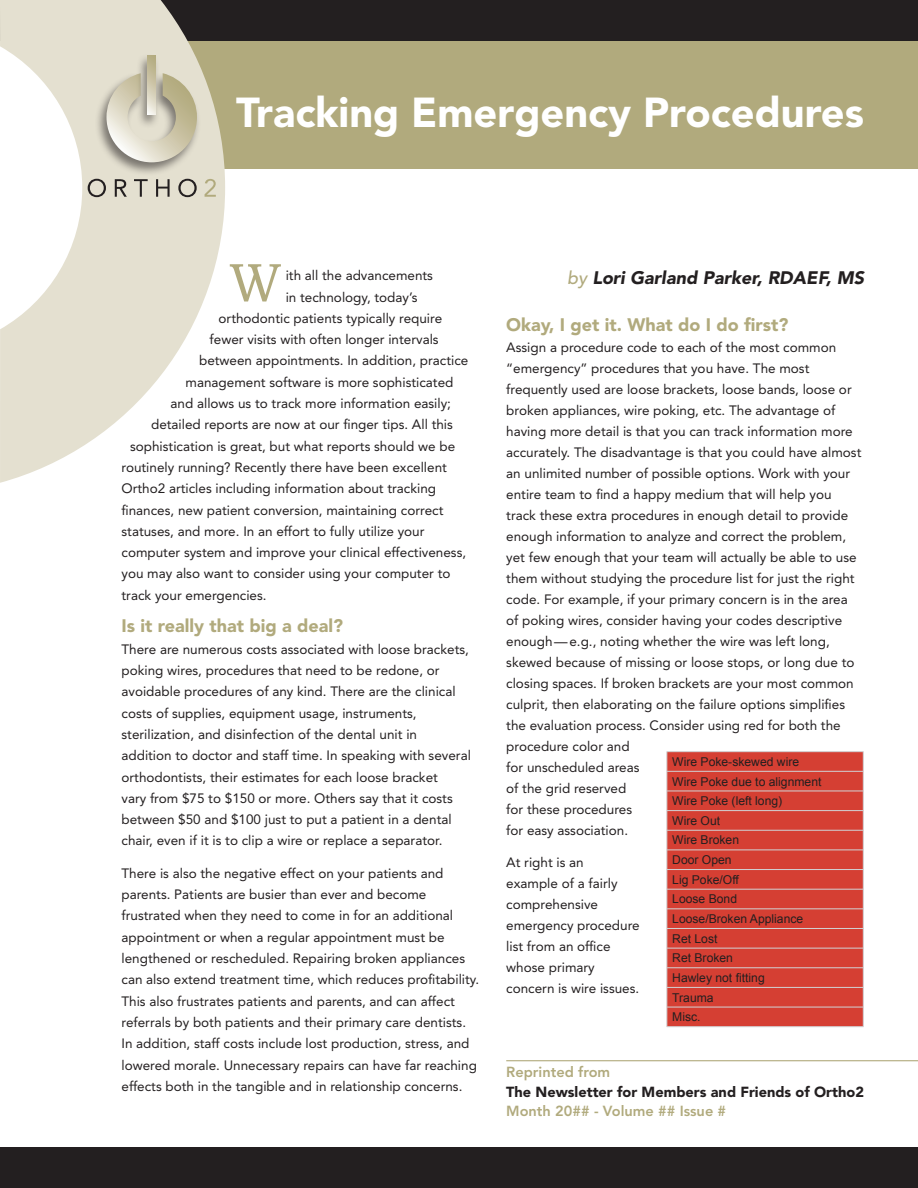
<style>
.page{position:relative;width:918px;height:1188px;background:#fff}
.page>*{position:absolute;margin:0;border:0;box-sizing:border-box;transform-origin:0 0}
.First_paragraph{font:54.75px "Bookman Old Style";color:#b1aa7d}
.Article_Title{font:900 41.55px "Avenir LT Std";color:#fff}
.Sub_Head{font:900 18px "Avenir LT Std";color:#b1aa7d}
.Byline{font:italic 900 18px "Avenir LT Std";color:#231f20}
.Newsletter_for{font:900 14.55px "Avenir LT Std";color:#231f20}
.Date_and_volume{font:800 14.55px "Avenir LT Std";color:#b1aa7d}
.Reprinted_from{font:800 14.55px "Avenir LT Std";color:#b1aa7d}
.Normal_paragraph{font:13.5px/21px "Avenir LT Std";color:#231f20}
.First_paragraph-2{font:13.5px "Avenir LT Std";color:#231f20}
.Body_Text{font:12.15px "Arial";color:#231f20}
.s1{font-weight:500;color:#b1aa7d}
</style>
<div class="page">
<hr style="left:506px;top:1060px;width:412px;height:1px;background:#b1aa7d">
<div style="left:0;top:1148px;width:918px;height:40px;background:#231f20"></div>
<div style="left:171px;top:0;width:747px;height:169px;background:#b1aa7d"></div>
<div style="left:0;top:0;width:918px;height:40px;background:#231f20"></div>
<svg style="left:0;top:0;width:225px;height:483px;fill:#e4e0d0"></svg>
<div style="left:95px;top:71px;width:106px;height:104px;background:#231f20;opacity:.55"></div>
<svg style="left:106px;top:73px;width:91px;height:89px;background:#cfcab6"></svg>
<div style="left:136px;top:54px;width:24px;height:75px;background:#231f20;opacity:.55"></div>
<svg style="left:148px;top:56px;width:8px;height:59px"></svg>
<svg style="left:88px;top:179px;width:18px;height:18px"></svg>
<svg style="left:115px;top:179px;width:12px;height:18px"></svg>
<svg style="left:134px;top:179px;width:14px;height:18px"></svg>
<svg style="left:156px;top:179px;width:14px;height:18px"></svg>
<svg style="left:178px;top:179px;width:19px;height:18px"></svg>
<svg style="left:205px;top:179px;width:11px;height:18px"></svg>
<div style="left:668px;top:752px;width:195px;height:274px;background:#d53f33"></div>
<hr style="left:667px;top:751px;width:196px;height:1px;background:#d1d2d4">
<hr style="left:667px;top:771px;width:196px;height:1px;background:#d1d2d4">
<hr style="left:667px;top:791px;width:196px;height:1px;background:#d1d2d4">
<hr style="left:667px;top:810px;width:196px;height:1px;background:#d1d2d4">
<hr style="left:667px;top:830px;width:196px;height:1px;background:#d1d2d4">
<hr style="left:667px;top:850px;width:196px;height:1px;background:#d1d2d4">
<hr style="left:667px;top:869px;width:196px;height:1px;background:#d1d2d4">
<hr style="left:667px;top:889px;width:196px;height:1px;background:#d1d2d4">
<hr style="left:667px;top:909px;width:196px;height:1px;background:#d1d2d4">
<hr style="left:667px;top:928px;width:196px;height:1px;background:#d1d2d4">
<hr style="left:667px;top:948px;width:196px;height:1px;background:#d1d2d4">
<hr style="left:667px;top:968px;width:196px;height:1px;background:#d1d2d4">
<hr style="left:667px;top:987px;width:196px;height:1px;background:#d1d2d4">
<hr style="left:667px;top:1007px;width:196px;height:1px;background:#d1d2d4">
<svg style="left:667px;top:752px;width:1px;height:274px"></svg>
<svg style="left:863px;top:752px;width:1px;height:275px"></svg>
<hr style="left:667px;top:1026px;width:196px;height:1px;background:#d1d2d4">
<p class="Article_Title" style="left:236px;top:87px;width:629px">Tracking Emergency Procedures</p>
<p class="First_paragraph" style="left:229px;top:247px;width:54px">W</p>
<p class="First_paragraph-2" style="left:286px;top:268px;width:149px">ith all the advancements</p>
<p class="First_paragraph-2" style="left:286px;top:289px;width:133px">in technology, today’s</p>
<p class="First_paragraph-2" style="left:219px;top:310px;width:225px">orthodontic patients typically require</p>
<p class="First_paragraph-2" style="left:210px;top:332px;width:231px">fewer visits with often longer intervals</p>
<p class="First_paragraph-2" style="left:199px;top:353px;width:271px">between appointments. In addition, practice</p>
<p class="First_paragraph-2" style="left:186px;top:374px;width:269px">management software is more sophisticated</p>
<p class="First_paragraph-2" style="left:171px;top:395px;width:282px">and allows us to track more information easily;</p>
<p class="First_paragraph-2" style="left:151px;top:417px;width:303px">detailed reports are now at our finger tips. All this</p>
<p class="First_paragraph-2" style="left:130px;top:438px;width:327px">sophistication is great, but what reports should we be</p>
<p class="First_paragraph-2" style="left:122px;top:459px;width:327px">routinely running? Recently there have been excellent</p>
<p class="First_paragraph-2" style="left:122px;top:481px;width:316px">Ortho2 articles including information about tracking</p>
<p class="First_paragraph-2" style="left:122px;top:502px;width:323px">finances, new patient conversion, maintaining correct</p>
<p class="First_paragraph-2" style="left:122px;top:523px;width:304px">statuses, and more. In an effort to fully utilize your</p>
<p class="First_paragraph-2" style="left:122px;top:545px;width:346px">computer system and improve your clinical effectiveness,</p>
<p class="First_paragraph-2" style="left:122px;top:566px;width:331px">you may also want to consider using your computer to</p>
<p class="First_paragraph-2" style="left:122px;top:587px;width:147px">track your emergencies.</p>
<p class="Sub_Head" style="left:122px;top:615px;width:223px">Is it really that big a deal?</p>
<p class="Normal_paragraph" style="left:122px;top:638px;width:351px">There are numerous costs associated with loose brackets, poking wires, procedures that need to be redone, or avoidable procedures of any kind. There are the clinical costs of supplies, equipment usage, instruments, sterilization, and disinfection of the dental unit in<br>addition to doctor and staff time. In speaking with several orthodontists, their estimates for each loose bracket<br>vary from $75 to $150 or more. Others say that it costs between $50 and $100 just to put a patient in a dental chair, even if it is to clip a wire or replace a separator.</p>
<p class="Normal_paragraph" style="left:122px;top:863px;width:359px">There is also the negative effect on your patients and parents. Patients are busier than ever and become frustrated when they need to come in for an additional appointment or when a regular appointment must be lengthened or rescheduled. Repairing broken appliances can also extend treatment time, which reduces profitability.<br>This also frustrates patients and parents, and can affect referrals by both patients and their primary care dentists.<br>In addition, staff costs include lost production, stress, and lowered morale. Unnecessary repairs can have far reaching effects both in the tangible and in relationship concerns.</p>
<p class="Byline" style="left:567px;top:266px;width:298px"><span class="s1">by</span> Lori Garland Parker, RDAEF, MS</p>
<p class="Sub_Head" style="left:506px;top:314px;width:284px">Okay, I get it. What do I do first?</p>
<p class="Normal_paragraph" style="left:506px;top:337px;width:357px">Assign a procedure code to each of the most common “emergency” procedures that you have. The most frequently used are loose brackets, loose bands, loose or broken appliances, wire poking, etc. The advantage of having more detail is that you can track information more accurately. The disadvantage is that you could have almost an unlimited number of possible options. Work with your entire team to find a happy medium that will help you track these extra procedures in enough detail to provide enough information to analyze and correct the problem, yet few enough that your team will actually be able to use them without studying the procedure list for just the right code. For example, if your primary concern is in the area of poking wires, consider having your codes descriptive enough—e.g., noting whether the wire was left long, skewed because of missing or loose stops, or long due to closing spaces. If broken brackets are your most common culprit, then elaborating on the failure options simplifies the evaluation process. Consider using red for both the procedure color and<br>for unscheduled areas<br>of the grid reserved<br>for these procedures<br>for easy association.</p>
<p class="Normal_paragraph" style="left:506px;top:852px;width:135px">At right is an<br>example of a fairly comprehensive emergency procedure list from an office whose primary concern is wire issues.</p>
<p class="Body_Text" style="left:672px;top:754px;width:128px">Wire Poke-skewed wire</p>
<p class="Body_Text" style="left:672px;top:773px;width:151px">Wire Poke due to alignment</p>
<p class="Body_Text" style="left:672px;top:793px;width:112px">Wire Poke (left long)</p>
<p class="Body_Text" style="left:672px;top:813px;width:49px">Wire Out</p>
<p class="Body_Text" style="left:672px;top:832px;width:68px">Wire Broken</p>
<p class="Body_Text" style="left:672px;top:852px;width:61px">Door Open</p>
<p class="Body_Text" style="left:672px;top:872px;width:68px">Lig Poke/Off</p>
<p class="Body_Text" style="left:672px;top:891px;width:66px">Loose Bond</p>
<p class="Body_Text" style="left:672px;top:911px;width:133px">Loose/Broken Appliance</p>
<p class="Body_Text" style="left:672px;top:931px;width:47px">Ret Lost</p>
<p class="Body_Text" style="left:672px;top:950px;width:62px">Ret Broken</p>
<p class="Body_Text" style="left:672px;top:970px;width:94px">Hawley not fitting</p>
<p class="Body_Text" style="left:672px;top:989px;width:43px">Trauma</p>
<p class="Body_Text" style="left:672px;top:1009px;width:30px">Misc.</p>
<p class="Reprinted_from" style="left:506px;top:1064px;width:106px">Reprinted from</p>
<p class="Newsletter_for" style="left:506px;top:1083px;width:359px">The Newsletter for Members and Friends of Ortho2</p>
<p class="Date_and_volume" style="left:506px;top:1103px;width:222px">Month 20## - Volume ## Issue #</p>
</div>
